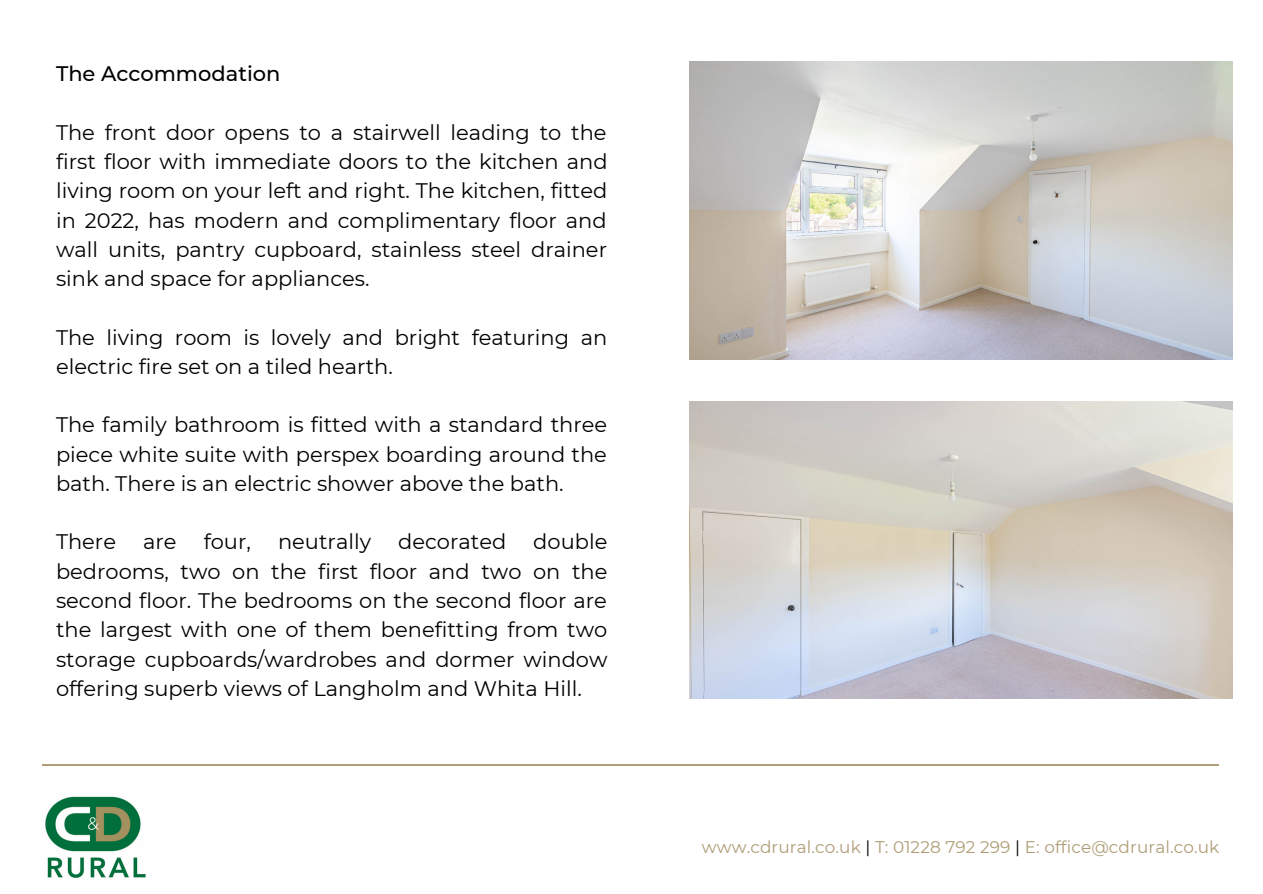
<style>
.page{position:relative;width:1263px;height:894px;background:#fff}
.page>*{position:absolute;margin:0;border:0;box-sizing:border-box;transform-origin:0 0}
.t1{font:21px/29.2px "Montserrat";color:#000;text-align:justify}
.t2{font:500 21px "Montserrat";color:#000}
.t3{font:16.8px "Montserrat";letter-spacing:.005em;color:#ae9d76}
.s1{color:#000}
</style>
<div class="page">
<img style="left:689px;top:62px;width:544px;height:297px">
<img style="left:689px;top:401px;width:544px;height:297px">
<hr style="left:42px;top:764px;width:1176px;height:1px;background:#ae9d76">
<img style="left:45px;top:796px;width:101px;height:82px">
<p class="t2" style="left:56px;top:61px;width:226px">The Accommodation</p>
<p class="t1" style="left:56px;top:117px;width:553px">The front door opens to a stairwell leading to the first floor with immediate doors to the kitchen and living room on your left and right. The kitchen, fitted in 2022, has modern and complimentary floor and wall units, pantry cupboard, stainless steel drainer sink and space for appliances.</p>
<p class="t1" style="left:56px;top:322px;width:553px">The living room is lovely and bright featuring an electric fire set on a tiled hearth.</p>
<p class="t1" style="left:56px;top:410px;width:553px">The family bathroom is fitted with a standard three piece white suite with perspex boarding around the bath. There is an electric shower above the bath.</p>
<p class="t1" style="left:56px;top:527px;width:62px">There</p>
<p class="t1" style="left:143px;top:527px;width:35px">are</p>
<p class="t1" style="left:204px;top:527px;width:49px">four,</p>
<p class="t1" style="left:278px;top:527px;width:94px">neutrally</p>
<p class="t1" style="left:398px;top:527px;width:110px">decorated</p>
<p class="t1" style="left:56px;top:527px;width:553px;text-indent:477px">double bedrooms, two on the first floor and two on the second floor. The bedrooms on the second floor are the largest with one of them benefitting from two storage cupboards/wardrobes and dormer window offering superb views of Langholm and Whita Hill.</p>
<p class="t3" style="left:702px;top:836px;width:519px">www.cdrural.co.uk <span class="s1">|</span> T: 01228 792 299 <span class="s1">|</span> E: office@cdrural.co.uk</p>
</div>
